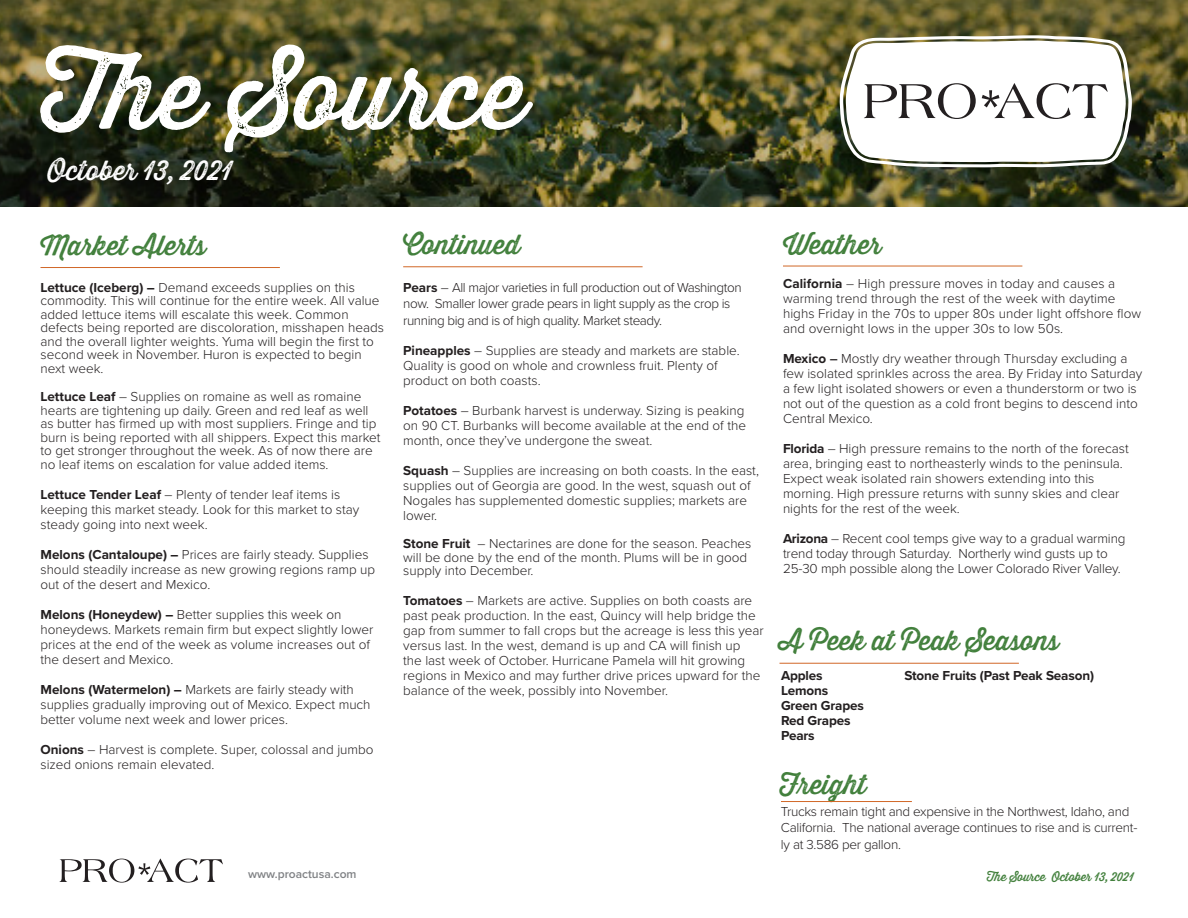
<style>
.page{position:relative;width:1188px;height:918px;background:#fff}
.page>*{position:absolute;margin:0;border:0;box-sizing:border-box;transform-origin:0 0}
.t1{font:99px "Thirsty Rough Reg One";color:#fff}
.t2{font:27px "Thirsty Rough Reg One";color:#42803c}
.t3{font:27px "Thirsty Rough Reg Two";color:#fff}
.t4{font:300 13.5px/15px "Proxima Nova";color:#231f20}
.t5{font:300 13.5px/16.5px "Proxima Nova";letter-spacing:-.03em;color:#231f20}
.t6{font:300 13.5px/16.5px "Proxima Nova";letter-spacing:-.02em;color:#231f20}
.t7{font:700 13.5px "Proxima Nova";letter-spacing:-.01em;color:#231f20}
.t8{font:12px "Thirsty Rough Reg One";color:#42803c}
.t9{font:600 12px "Proxima Nova";color:#808285}
.s1{font-weight:700}
.s2{font-weight:600}
</style>
<div class="page">
<img style="left:0;top:0;width:1188px;height:207px">
<hr style="left:40px;top:267px;width:240px;height:1px;background:#d16727">
<hr style="left:783px;top:266px;width:239px;height:1px;background:#d16727">
<hr style="left:403px;top:266px;width:240px;height:1px;background:#d16727">
<hr style="left:780px;top:663px;width:239px;height:1px;background:#d16727">
<hr style="left:781px;top:801px;width:131px;height:1px;background:#d16727">
<svg style="left:840px;top:35px;width:292px;height:132px"></svg>
<svg style="left:59px;top:859px;width:164px;height:24px"></svg>
<h1 class="t1" style="left:40px;top:20px;width:488px">The Source</h1>
<h2 class="t3" style="left:47px;top:150px;width:187px">October 13, 2021</h2>
<h2 class="t2" style="left:40px;top:226px;width:167px">Market Alerts</h2>
<h2 class="t2" style="left:403px;top:225px;width:119px">Continued</h2>
<h2 class="t2" style="left:783px;top:225px;width:100px">Weather</h2>
<p class="t4" style="left:40px;top:280px;width:345px;line-height:13.5px"><span class="s1">Lettuce (Iceberg) –</span> Demand exceeds supplies on this commodity. This will continue for the entire week. All value added lettuce items will escalate this week. Common defects being reported are discoloration, misshapen heads and the overall lighter weights. Yuma will begin the first to second week in November. Huron is expected to begin next week.</p>
<p class="t4" style="left:40px;top:389px;width:342px;line-height:13.5px"><span class="s1">Lettuce Leaf</span> – Supplies on romaine as well as romaine hearts are tightening up daily. Green and red leaf as well as butter has firmed up with most suppliers. Fringe and tip burn is being reported with all shippers. Expect this market to get stronger throughout the week. As of now there are no leaf items on escalation for value added items.</p>
<p class="t4" style="left:40px;top:486px;width:301px"><span class="s1">Lettuce Tender Leaf</span> – Plenty of tender leaf items is</p>
<p class="t4" style="left:40px;top:501px;width:320px">keeping this market steady. Look for this market to stay steady going into next week.</p>
<p class="t4" style="left:40px;top:546px;width:336px"><span class="s1">Melons (Cantaloupe) –</span> Prices are fairly steady. Supplies should steadily increase as new growing regions ramp up out of the desert and Mexico.</p>
<p class="t4" style="left:40px;top:606px;width:303px"><span class="s1">Melons (Honeydew) –</span> Better supplies this week on</p>
<p class="t4" style="left:40px;top:621px;width:334px">honeydews. Markets remain firm but expect slightly lower prices at the end of the week as volume increases out of the desert and Mexico.</p>
<p class="t4" style="left:40px;top:681px;width:332px"><span class="s1">Melons (Watermelon) –</span> Markets are fairly steady with supplies gradually improving out of Mexico. Expect much better volume next week and lower prices.</p>
<p class="t4" style="left:40px;top:741px;width:335px"><span class="s1">Onions</span> – Harvest is complete. Super, colossal and jumbo sized onions remain elevated.</p>
<p class="t5" style="left:403px;top:278px;width:340px"><span class="s1">Pears</span> – All major varieties in full production out of Washington now. Smaller lower grade pears in light supply as the crop is running big and is of high quality. Market steady.</p>
<p class="t4" style="left:403px;top:342px;width:338px"><span class="s1">Pineapples</span> – Supplies are steady and markets are stable.<br>Quality is good on whole and crownless fruit. Plenty of</p>
<p class="t4" style="left:403px;top:372px;width:139px">product on both coasts.</p>
<p class="t4" style="left:403px;top:402px;width:344px"><span class="s1">Potatoes</span> – Burbank harvest is underway. Sizing is peaking on 90 CT. Burbanks will become available at the end of the month, once they’ve undergone the sweat.</p>
<p class="t4" style="left:403px;top:462px;width:357px"><span class="s1">Squash</span> – Supplies are increasing on both coasts. In the east, supplies out of Georgia are good. In the west, squash out of Nogales has supplemented domestic supplies; markets are lower.</p>
<p class="t4" style="left:403px;top:536px;width:350px;line-height:13.5px"><span class="s1">Stone Fruit</span> – Nectarines are done for the season. Peaches will be done by the end of the month. Plums will be in good supply into December.</p>
<p class="t4" style="left:403px;top:593px;width:362px"><span class="s1">Tomatoes</span> – Markets are active. Supplies on both coasts are past peak production. In the east, Quincy will help bridge the gap from summer to fall crops but the acreage is less this year versus last. In the west, demand is up and CA will finish up<br>the last week of October. Hurricane Pamela will hit growing regions in Mexico and may further drive prices upward for the balance of the week, possibly into November.</p>
<p class="t4" style="left:783px;top:276px;width:360px"><span class="s1">California</span> – High pressure moves in today and causes a warming trend through the rest of the week with daytime highs Friday in the 70s to upper 80s under light offshore flow and overnight lows in the upper 30s to low 50s.</p>
<p class="t4" style="left:783px;top:351px;width:361px"><span class="s1">Mexico</span> <span class="s2">–</span> Mostly dry weather through Thursday excluding a few isolated sprinkles across the area. By Friday into Saturday a few light isolated showers or even a thunderstorm or two is not out of the question as a cold front begins to descend into Central Mexico.</p>
<p class="t4" style="left:783px;top:441px;width:347px"><span class="s1">Florida</span> – High pressure remains to the north of the forecast area, bringing east to northeasterly winds to the peninsula.</p>
<p class="t4" style="left:783px;top:471px;width:313px">Expect weak isolated rain showers extending into this</p>
<p class="t4" style="left:783px;top:486px;width:338px">morning. High pressure returns with sunny skies and clear nights for the rest of the week.</p>
<p class="t4" style="left:783px;top:531px;width:344px"><span class="s1">Arizona</span> – Recent cool temps give way to a gradual warming trend today through Saturday. Northerly wind gusts up to</p>
<p class="t4" style="left:783px;top:561px;width:339px">25-30 mph possible along the Lower Colorado River Valley.</p>
<h2 class="t2" style="left:780px;top:621px;width:281px">A Peek at Peak Seasons</h2>
<p class="t7" style="left:781px;top:666px;width:43px">Apples</p>
<p class="t7" style="left:781px;top:681px;width:49px">Lemons</p>
<p class="t7" style="left:781px;top:696px;width:85px">Green Grapes</p>
<p class="t7" style="left:781px;top:711px;width:71px">Red Grapes</p>
<p class="t7" style="left:781px;top:726px;width:35px">Pears</p>
<h2 class="t2" style="left:780px;top:765px;width:88px">Freight</h2>
<p class="t7" style="left:904px;top:666px;width:191px">Stone Fruits (Past Peak Season)</p>
<p class="t6" style="left:781px;top:802px;width:358px">Trucks remain tight and expensive in the Northwest, Idaho, and<br>California. The national average continues to rise and is current&shy;ly at 3.586 per gallon.</p>
<p class="t9" style="left:248px;top:865px;width:110px">www.proactusa.com</p>
<p class="t8" style="left:987px;top:867px;width:149px">The Source October 13, 2021</p>
</div>
